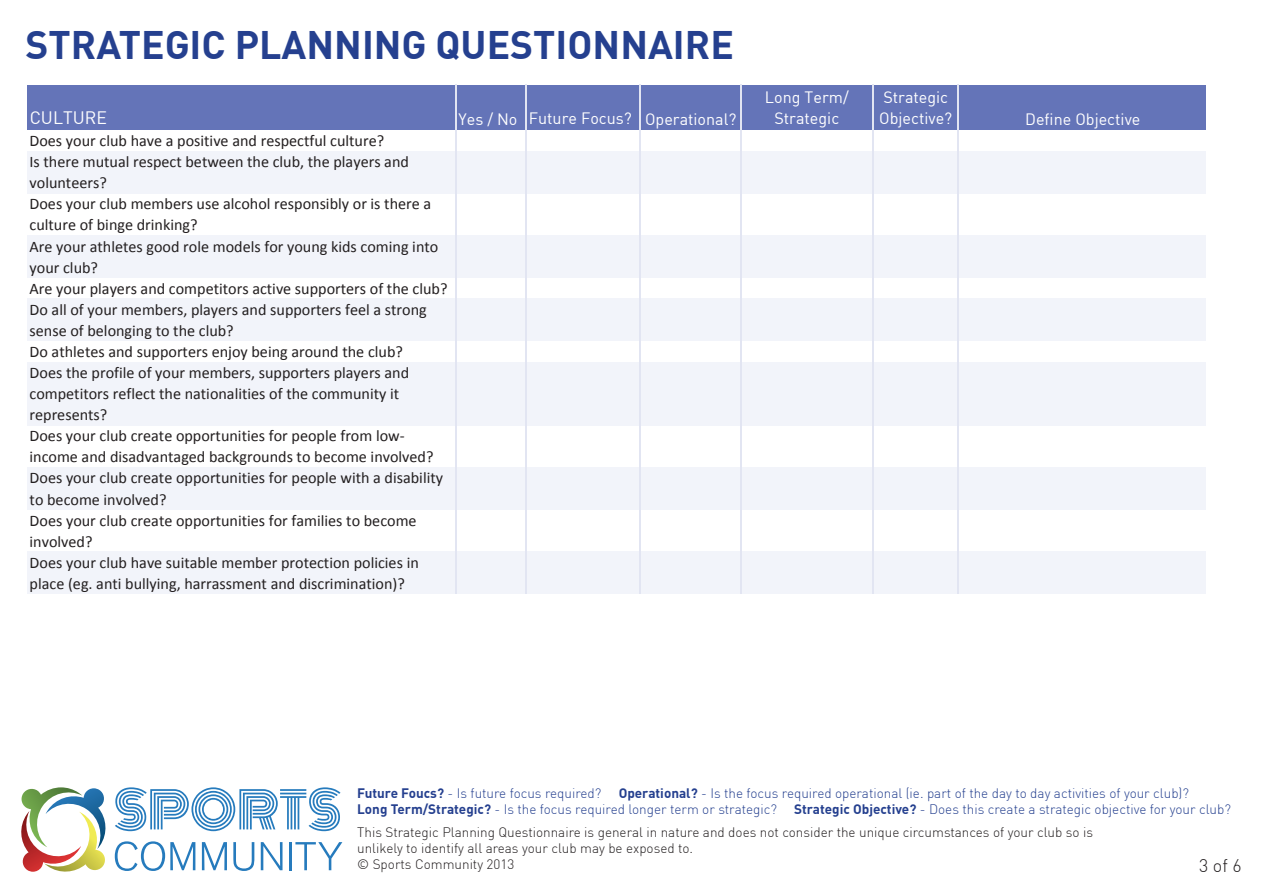
<style>
.page{position:relative;width:1263px;height:893px;background:#fff}
.page>*{position:absolute;margin:0;border:0;box-sizing:border-box;transform-origin:0 0}
.t1{font:700 39px "DIN Pro";color:#25408f}
.t2{font:300 18px "DIN Pro";color:#231f20}
.t3{font:17.7px "DIN";color:#fff}
.t4{font:16.2px/21.1px "Calibri";color:#231f20}
.t5{font:16.2px/20.9px "DIN";color:#fff;text-align:center}
.t6{font:300 13.5px/16.2px "DIN Pro";color:#25408f}
.t7{font:300 13.5px/16.2px "DIN Pro";color:#231f20}
.s1{font-weight:700}
</style>
<div class="page">
<svg style="left:115px;top:787px;width:225px;height:44px"></svg>
<svg style="left:115px;top:841px;width:80px;height:30px"></svg>
<svg style="left:202px;top:842px;width:25px;height:28px"></svg>
<svg style="left:233px;top:842px;width:21px;height:29px"></svg>
<svg style="left:261px;top:842px;width:21px;height:28px"></svg>
<hr style="left:289px;top:842px;width:3px;height:28px;background:#267bbd">
<svg style="left:295px;top:842px;width:47px;height:28px"></svg>
<svg style="left:21px;top:787px;width:85px;height:85px"></svg>
<div style="left:27px;top:86px;width:1179px;height:44px;background:#6474b8"></div>
<div style="left:27px;top:151px;width:1179px;height:42px;background:#f2f4fa"></div>
<div style="left:27px;top:236px;width:1179px;height:42px;background:#f2f4fa"></div>
<div style="left:27px;top:299px;width:1179px;height:42px;background:#f2f4fa"></div>
<div style="left:27px;top:362px;width:1179px;height:63px;background:#f2f4fa"></div>
<div style="left:27px;top:467px;width:1179px;height:43px;background:#f2f4fa"></div>
<div style="left:27px;top:552px;width:1179px;height:42px;background:#f2f4fa"></div>
<hr style="left:455px;top:85px;width:1px;height:509px;background:#e2e5f2">
<hr style="left:525px;top:85px;width:2px;height:509px;background:#e2e5f2">
<hr style="left:639px;top:85px;width:1px;height:509px;background:#e2e5f2">
<hr style="left:740px;top:85px;width:1px;height:509px;background:#e2e5f2">
<hr style="left:872px;top:85px;width:2px;height:509px;background:#e2e5f2">
<hr style="left:958px;top:85px;width:1px;height:509px;background:#e2e5f2">
<h1 class="t1" style="left:26px;top:19px;width:710px">STRATEGIC PLANNING QUESTIONNAIRE</h1>
<p class="t3" style="left:30px;top:107px;width:79px">CULTURE</p>
<p class="t5" style="left:458px;top:108px;width:280px">Yes / No Future Focus? Operational?</p>
<p class="t4" style="left:30px;top:130px;width:419px">Does your club have a positive and respectful culture?<br>Is there mutual respect between the club, the players and volunteers?<br>Does your club members use alcohol responsibly or is there a culture of binge drinking?<br>Are your athletes good role models for young kids coming into your club?<br>Are your players and competitors active supporters of the club?<br>Do all of your members, players and supporters feel a strong sense of belonging to the club?<br>Do athletes and supporters enjoy being around the club?<br>Does the profile of your members, supporters players and competitors reflect the nationalities of the community it represents?<br>Does your club create opportunities for people from low‐ income and disadvantaged backgrounds to become involved?<br>Does your club create opportunities for people with a disability to become involved?<br>Does your club create opportunities for families to become involved?<br>Does your club have suitable member protection policies in place (eg. anti bullying, harrassment and discrimination)?</p>
<p class="t5" style="left:765px;top:86px;width:85px">Long Term/<br>Strategic</p>
<p class="t5" style="left:879px;top:86px;width:75px;text-align:left">Strategic<br>Objective?</p>
<p class="t5" style="left:1025px;top:108px;width:117px">Define Objective</p>
<p class="t6" style="left:357px;top:785px;width:833px;text-indent:261px"><span class="s1">Operational?</span> - Is the focus required operational (ie. part of the day to day activities of your club)?<br><span class="s1">Long Term/Strategic?</span> - Is the focus required longer term or strategic?</p>
<p class="t6" style="left:357px;top:785px;width:246px"><span class="s1">Future Foucs?</span> - Is future focus required?</p>
<p class="t6" style="left:794px;top:801px;width:438px"><span class="s1">Strategic Objective?</span> - Does this create a strategic objective for your club?</p>
<p class="t7" style="left:357px;top:824px;width:737px">This Strategic Planning Questionnaire is general in nature and does not consider the unique circumstances of your club so is unlikely to identify all areas your club may be exposed to.<br>© Sports Community 2013</p>
<p class="t2" style="left:1199px;top:854px;width:44px">3 of 6</p>
</div>
